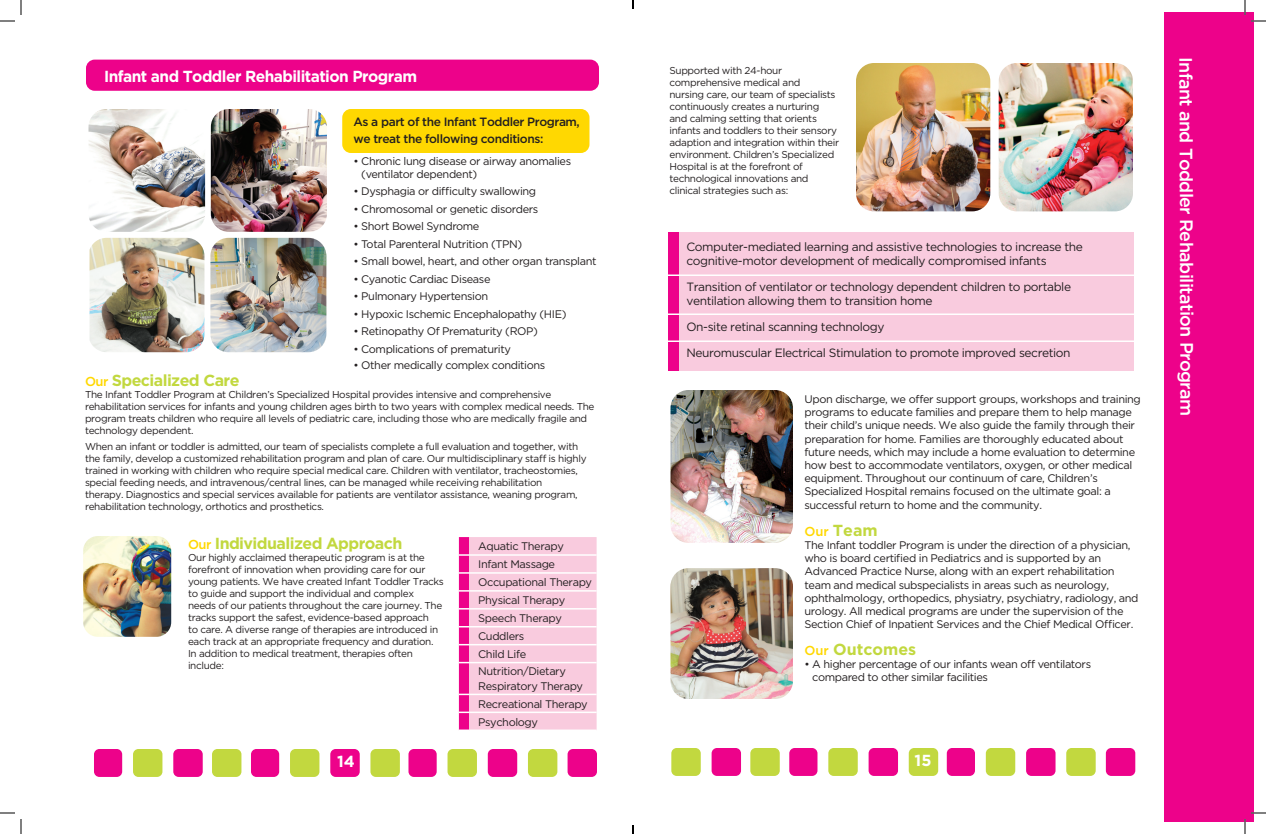
<style>
.page{position:relative;width:1266px;height:834px;background:#fff}
.page>*{position:absolute;margin:0;border:0;box-sizing:border-box;transform-origin:0 0}
.t1{font:500 18px "Gotham";letter-spacing:-.04em;color:#fff}
.t2{font:700 16px "Gotham";letter-spacing:-.035em;color:#c2d83f}
.t3{font:700 16px "Gotham";letter-spacing:-.035em;color:#fff}
.t4{font:700 16px "Gotham";color:#c2d83f}
.t5{font:12px/14px "Gotham";letter-spacing:-.035em;color:#231f20}
.t6{font:500 12px/17px "Gotham";letter-spacing:-.035em;color:#231f20}
.t7{font:11px/13.2px "Gotham";letter-spacing:-.035em;color:#231f20}
.t8{font:10px/12px "Gotham";letter-spacing:-.035em;color:#231f20}
.s1{font-weight:500;font-size:13px;color:#ffd801}
</style>
<div class="page">
<div style="left:1193px;top:12px;width:61px;height:810px;background:#ed028a"></div>
<div style="left:1164px;top:12px;width:45px;height:810px;background:#ed028a"></div>
<img style="left:90px;top:238px;width:114px;height:114px">
<img style="left:210px;top:238px;width:116px;height:114px">
<div style="left:342px;top:109px;width:247px;height:44px;background:#ffd801;border-radius:9px"></div>
<img style="left:83px;top:536px;width:88px;height:101px">
<div style="left:86px;top:60px;width:513px;height:31px;background:#ed028a;border-radius:9px"></div>
<div style="left:408px;top:749px;width:29px;height:28px;background:#ed028a;border-radius:5px"></div>
<div style="left:448px;top:749px;width:29px;height:28px;background:#c2d83f;border-radius:5px"></div>
<div style="left:488px;top:749px;width:29px;height:28px;background:#ed028a;border-radius:5px"></div>
<div style="left:528px;top:749px;width:29px;height:28px;background:#c2d83f;border-radius:5px"></div>
<div style="left:568px;top:749px;width:29px;height:28px;background:#ed028a;border-radius:5px"></div>
<div style="left:251px;top:749px;width:28px;height:28px;background:#ed028a;border-radius:5px"></div>
<div style="left:290px;top:749px;width:29px;height:28px;background:#c2d83f;border-radius:5px"></div>
<div style="left:330px;top:749px;width:30px;height:28px;background:#ed028a;border-radius:5px"></div>
<div style="left:370px;top:749px;width:30px;height:28px;background:#c2d83f;border-radius:5px"></div>
<div style="left:212px;top:749px;width:29px;height:28px;background:#c2d83f;border-radius:5px"></div>
<div style="left:94px;top:749px;width:28px;height:28px;background:#ed028a;border-radius:5px"></div>
<div style="left:133px;top:749px;width:29px;height:28px;background:#c2d83f;border-radius:5px"></div>
<div style="left:173px;top:749px;width:30px;height:28px;background:#ed028a;border-radius:5px"></div>
<div style="left:947px;top:748px;width:28px;height:28px;background:#ed028a;border-radius:5px"></div>
<div style="left:986px;top:748px;width:29px;height:28px;background:#c2d83f;border-radius:5px"></div>
<div style="left:1026px;top:748px;width:30px;height:28px;background:#ed028a;border-radius:5px"></div>
<div style="left:1066px;top:748px;width:30px;height:28px;background:#c2d83f;border-radius:5px"></div>
<div style="left:1106px;top:748px;width:29px;height:28px;background:#ed028a;border-radius:5px"></div>
<div style="left:789px;top:748px;width:28px;height:28px;background:#ed028a;border-radius:5px"></div>
<div style="left:828px;top:748px;width:30px;height:28px;background:#c2d83f;border-radius:5px"></div>
<div style="left:869px;top:748px;width:29px;height:28px;background:#ed028a;border-radius:5px"></div>
<div style="left:909px;top:748px;width:29px;height:28px;background:#c2d83f;border-radius:5px"></div>
<div style="left:750px;top:748px;width:30px;height:28px;background:#c2d83f;border-radius:5px"></div>
<div style="left:671px;top:748px;width:30px;height:28px;background:#c2d83f;border-radius:5px"></div>
<div style="left:712px;top:748px;width:29px;height:28px;background:#ed028a;border-radius:5px"></div>
<div style="left:668px;top:232px;width:465px;height:139px;background:#f9cbde"></div>
<div style="left:668px;top:232px;width:11px;height:139px;background:#ed028a"></div>
<hr style="left:667px;top:274px;width:473px;height:2px;background:#fff">
<hr style="left:667px;top:314px;width:473px;height:1px;background:#fff">
<hr style="left:663px;top:340px;width:473px;height:2px;background:#fff">
<img style="left:670px;top:390px;width:123px;height:153px">
<img style="left:670px;top:568px;width:123px;height:131px">
<img style="left:999px;top:63px;width:134px;height:148px">
<img style="left:856px;top:63px;width:134px;height:148px">
<img style="left:88px;top:109px;width:117px;height:123px">
<img style="left:211px;top:109px;width:116px;height:123px">
<svg style="left:459px;top:537px;width:138px;height:193px;background:#f8bed9"></svg>
<svg style="left:0;top:0;width:22px;height:22px"></svg>
<svg style="left:0;top:812px;width:22px;height:22px"></svg>
<svg style="left:1244px;top:0;width:22px;height:22px"></svg>
<svg style="left:1244px;top:812px;width:22px;height:22px"></svg>
<svg style="left:632px;top:0;width:2px;height:9px"></svg>
<svg style="left:632px;top:825px;width:2px;height:9px"></svg>
<h2 class="t3" style="left:104px;top:65px;width:315px">Infant and Toddler Rehabilitation Program</h2>
<p class="t6" style="left:353px;top:113px;width:228px">As a part of the Infant Toddler Program, we treat the following conditions:</p>
<p class="t7" style="left:361px;top:154px;width:211px;text-indent:-8px">• Chronic lung disease or airway anomalies (ventilator dependent)</p>
<p class="t7" style="left:353px;top:184px;width:184px">• Dysphagia or difficulty swallowing</p>
<p class="t7" style="left:353px;top:202px;width:186px">• Chromosomal or genetic disorders</p>
<p class="t7" style="left:353px;top:219px;width:128px">• Short Bowel Syndrome</p>
<p class="t7" style="left:353px;top:237px;width:170px">• Total Parenteral Nutrition (TPN)</p>
<p class="t7" style="left:353px;top:254px;width:245px">• Small bowel, heart, and other organ transplant</p>
<p class="t7" style="left:353px;top:272px;width:139px">• Cyanotic Cardiac Disease</p>
<p class="t7" style="left:353px;top:289px;width:136px">• Pulmonary Hypertension</p>
<p class="t7" style="left:353px;top:307px;width:214px">• Hypoxic Ischemic Encephalopathy (HIE)</p>
<p class="t7" style="left:353px;top:324px;width:186px">• Retinopathy Of Prematurity (ROP)</p>
<p class="t7" style="left:353px;top:342px;width:159px">• Complications of prematurity</p>
<p class="t7" style="left:353px;top:358px;width:193px">• Other medically complex conditions</p>
<h2 class="t2" style="left:85px;top:369px;width:156px"><span class="s1">Our</span> Specialized Care</h2>
<p class="t8" style="left:85px;top:388px;width:511px">The Infant Toddler Program at Children’s Specialized Hospital provides intensive and comprehensive rehabilitation services for infants and young children ages birth to two years with complex medical needs. The program treats children who require all levels of pediatric care, including those who are medically fragile and technology dependent.</p>
<p class="t8" style="left:85px;top:440px;width:503px">When an infant or toddler is admitted, our team of specialists complete a full evaluation and together, with the family, develop a customized rehabilitation program and plan of care. Our multidisciplinary staff is highly trained in working with children who require special medical care. Children with ventilator, tracheostomies, special feeding needs, and intravenous/central lines, can be managed while receiving rehabilitation<br>therapy. Diagnostics and special services available for patients are ventilator assistance, weaning program, rehabilitation technology, orthotics and prosthetics.</p>
<h2 class="t2" style="left:188px;top:533px;width:216px"><span class="s1">Our</span> Individualized Approach</h2>
<p class="t8" style="left:188px;top:551px;width:257px">Our highly acclaimed therapeutic program is at the forefront of innovation when providing care for our young patients. We have created Infant Toddler Tracks to guide and support the individual and complex needs of our patients throughout the care journey. The tracks support the safest, evidence-based approach<br>to care. A diverse range of therapies are introduced in each track at an appropriate frequency and duration.<br>In addition to medical treatment, therapies often include:</p>
<p class="t7" style="left:478px;top:537px;width:115px;line-height:17.8px">Aquatic Therapy<br>Infant Massage<br>Occupational Therapy<br>Physical Therapy<br>Speech Therapy<br>Cuddlers<br>Child Life<br>Nutrition/Dietary</p>
<p class="t7" style="left:478px;top:677px;width:111px;line-height:17.7px">Respiratory Therapy<br>Recreational Therapy<br>Psychology</p>
<p class="t8" style="left:670px;top:64px;width:171px">Supported with 24-hour comprehensive medical and<br>nursing care, our team of specialists continuously creates a nurturing and calming setting that orients infants and toddlers to their sensory adaption and integration within their environment. Children’s Specialized Hospital is at the forefront of technological innovations and clinical strategies such as:</p>
<p class="t5" style="left:687px;top:240px;width:398px">Computer-mediated learning and assistive technologies to increase the cognitive-motor development of medically compromised infants</p>
<p class="t5" style="left:687px;top:280px;width:386px">Transition of ventilator or technology dependent children to portable ventilation allowing them to transition home</p>
<p class="t5" style="left:687px;top:314px;width:386px;line-height:26px">On-site retinal scanning technology<br>Neuromuscular Electrical Stimulation to promote improved secretion</p>
<p class="t7" style="left:804px;top:392px;width:338px">Upon discharge, we offer support groups, workshops and training programs to educate families and prepare them to help manage their child’s unique needs. We also guide the family through their preparation for home. Families are thoroughly educated about future needs, which may include a home evaluation to determine how best to accommodate ventilators, oxygen, or other medical equipment. Throughout our continuum of care, Children’s Specialized Hospital remains focused on the ultimate goal: a successful return to home and the community.</p>
<h2 class="t2" style="left:804px;top:520px;width:75px"><span class="s1">Our</span> Team</h2>
<p class="t7" style="left:804px;top:538px;width:336px">The Infant toddler Program is under the direction of a physician, who is board certified in Pediatrics and is supported by an Advanced Practice Nurse, along with an expert rehabilitation team and medical subspecialists in areas such as neurology, ophthalmology, orthopedics, physiatry, psychiatry, radiology, and urology. All medical programs are under the supervision of the Section Chief of Inpatient Services and the Chief Medical Officer.</p>
<h2 class="t4" style="left:804px;top:639px;width:113px"><span class="s1">Our</span> Outcomes</h2>
<p class="t7" style="left:812px;top:658px;width:280px;text-indent:-8px">• A higher percentage of our infants wean off ventilators compared to other similar facilities</p>
<h2 class="t3" style="left:337px;top:751px;width:19px">14</h2>
<h2 class="t3" style="left:915px;top:750px;width:18px">15</h2>
<h1 class="t1" style="left:1198px;top:57px;width:361px;rotate:90deg">Infant and Toddler Rehabilitation Program</h1>
</div>
